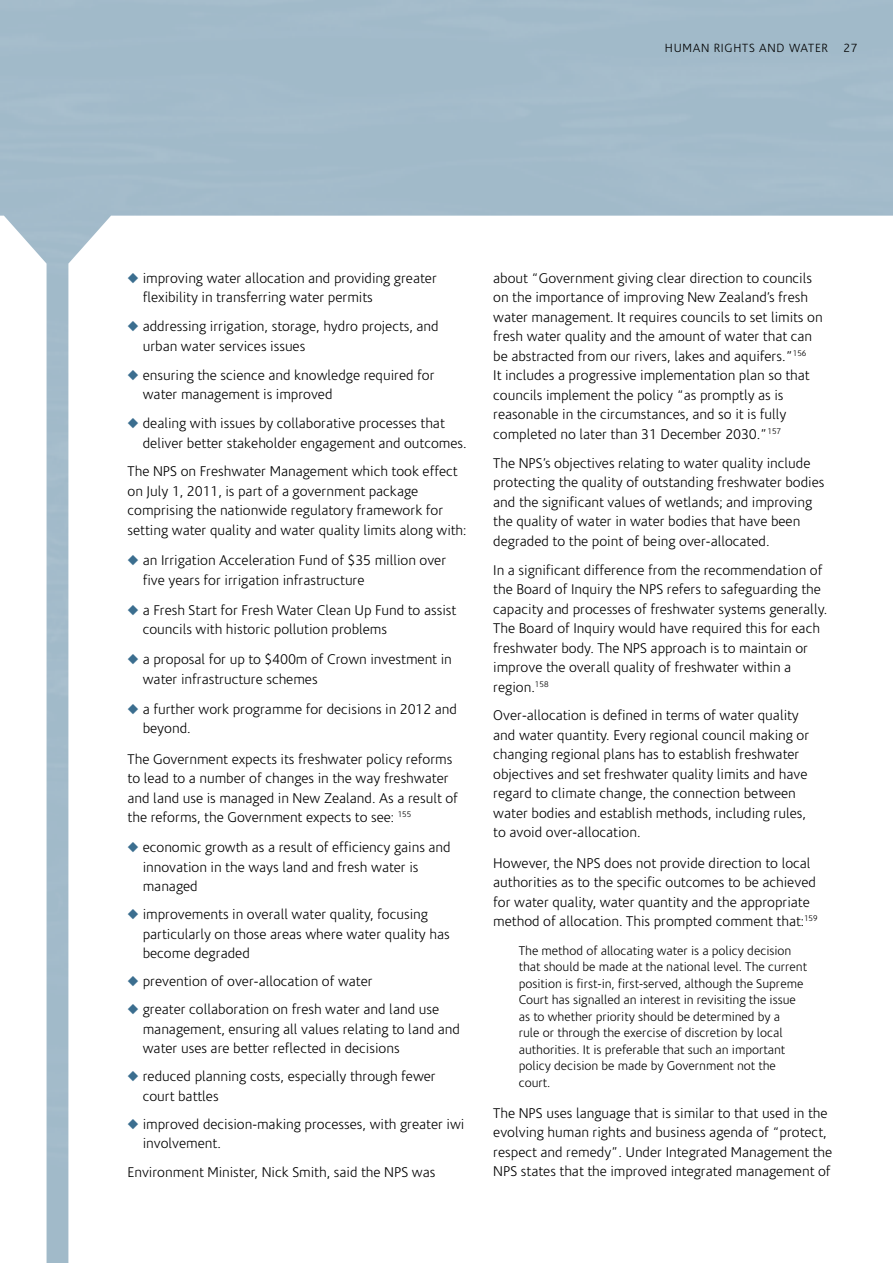
<style>
.page{position:relative;width:893px;height:1263px;background:#fff}
.page>*{position:absolute;margin:0;border:0;box-sizing:border-box;transform-origin:0 0}
.t1{font:300 14.25px/19.5px "Coris Macron";color:#000}
.t2{font:300 12.75px/16.5px "Coris Macron";color:#000}
.t3{font:300 12px "Coris Macron";letter-spacing:.06em;color:#000}
.s1{color:#3b6e8f}
</style>
<div class="page">
<svg style="left:4px;top:216px;width:43px;height:1047px"></svg>
<p class="t3" style="left:665px;top:42px;width:165px">H uman Rights and Water</p>
<p class="t3" style="left:844px;top:42px;width:15px">27</p>
<p class="t1" style="left:143px;top:269px;width:296px;text-indent:-15px"><span class="s1">◆</span> improving water allocation and providing greater flexibility in transferring water permits</p>
<p class="t1" style="left:143px;top:317px;width:298px;text-indent:-15px"><span class="s1">◆</span> addressing irrigation, storage, hydro projects, and urban water services issues</p>
<p class="t1" style="left:143px;top:366px;width:293px;text-indent:-15px"><span class="s1">◆</span> ensuring the science and knowledge required for water management is improved</p>
<p class="t1" style="left:143px;top:414px;width:325px;text-indent:-15px"><span class="s1">◆</span> dealing with issues by collaborative processes that deliver better stakeholder engagement and outcomes.</p>
<p class="t1" style="left:128px;top:462px;width:340px">The NPS on Freshwater M anagement which took effect on July 1, 2011, is part of a government package comprising the nationwide regulatory framework for setting water quality and water quality limits along with:</p>
<p class="t1" style="left:143px;top:551px;width:305px;text-indent:-15px"><span class="s1">◆</span> an I rrigation Acceleration Fund of $35 million over five years for irrigation infrastructure</p>
<p class="t1" style="left:143px;top:600px;width:315px;text-indent:-15px"><span class="s1">◆</span> a Fresh Start for Fresh Water Clean U p Fund to assist councils with historic pollution problems</p>
<p class="t1" style="left:143px;top:650px;width:311px;text-indent:-15px"><span class="s1">◆</span> a proposal for up to $400m of Crown investment in water infrastructure schemes</p>
<p class="t1" style="left:143px;top:700px;width:316px;text-indent:-15px"><span class="s1">◆</span> a further work programme for decisions in 2012 and beyond.</p>
<p class="t1" style="left:128px;top:749px;width:332px">The Government expects its freshwater policy reforms to lead to a number of changes in the way freshwater and land use is managed in New Zealand. As a result of the reforms, the Government expects to see: <sup>155</sup></p>
<p class="t1" style="left:143px;top:838px;width:309px;text-indent:-15px"><span class="s1">◆</span> economic growth as a result of efficiency gains and innovation in the ways land and fresh water is managed</p>
<p class="t1" style="left:143px;top:905px;width:309px;text-indent:-15px"><span class="s1">◆</span> improvements in overall water quality, focusing particularly on those areas where water quality has become degraded</p>
<p class="t1" style="left:128px;top:972px;width:247px"><span class="s1">◆</span> prevention of over-allocation of water</p>
<p class="t1" style="left:143px;top:1000px;width:319px;text-indent:-15px"><span class="s1">◆</span> greater collaboration on fresh water and land use management, ensuring all values relating to land and water uses are better reflected in decisions</p>
<p class="t1" style="left:143px;top:1067px;width:295px;text-indent:-15px"><span class="s1">◆</span> reduced planning costs, especially through fewer court battles</p>
<p class="t1" style="left:143px;top:1114px;width:323px;text-indent:-15px"><span class="s1">◆</span> improved decision-making processes, with greater iwi involvement.</p>
<p class="t1" style="left:128px;top:1163px;width:309px">Environment M inister, N ick Smith, said the NPS was</p>
<p class="t1" style="left:493px;top:269px;width:331px">about “Government giving clear direction to councils on the importance of improving New Zealand’s fresh water management. It requires councils to set limits on fresh water quality and the amount of water that can be abstracted from our rivers, lakes and aquifers.”<sup>156<br></sup>It includes a progressive implementation plan so that councils implement the policy “as promptly as is reasonable in the circumstances, and so it is fully completed no later than 31 December 2030.”<sup>157</sup></p>
<p class="t1" style="left:493px;top:454px;width:333px">The NPS’s objectives relating to water quality include protecting the quality of outstanding freshwater bodies and the significant values of wetlands; and improving the quality of water in water bodies that have been degraded to the point of being over-allocated.</p>
<p class="t1" style="left:493px;top:560px;width:336px">I n a significant difference from the recommendation of the Board of I nquiry the NPS refers to safeguarding the capacity and processes of freshwater systems generally.<br>The Board of I nquiry would have required this for each freshwater body. The NPS approach is to maintain or improve the overall quality of freshwater within a region.<sup>158</sup></p>
<p class="t1" style="left:493px;top:706px;width:318px">Over-allocation is defined in terms of water quality and water quantity. Every regional council making or changing regional plans has to establish freshwater objectives and set freshwater quality limits and have regard to climate change, the connection between water bodies and establish methods, including rules, to avoid over-allocation.</p>
<p class="t1" style="left:493px;top:853px;width:326px">H owever, the NPS does not provide direction to local authorities as to the specific outcomes to be achieved for water quality, water quantity and the appropriate method of allocation. This prompted comment that:<sup>159</sup></p>
<p class="t2" style="left:519px;top:942px;width:290px">The method of allocating water is a policy decision that should be made at the national level. The current position is first-in, first-served, although the Supreme Court has signalled an interest in revisiting the issue as to whether priority should be determined by a<br>rule or through the exercise of discretion by local authorities. It is preferable that such an important policy decision be made by Government not the court.</p>
<p class="t1" style="left:493px;top:1104px;width:340px">The NPS uses language that is similar to that used in the evolving human rights and business agenda of “protect, respect and remedy”. U nder I ntegrated Management the NPS states that the improved integrated management of</p>
</div>
